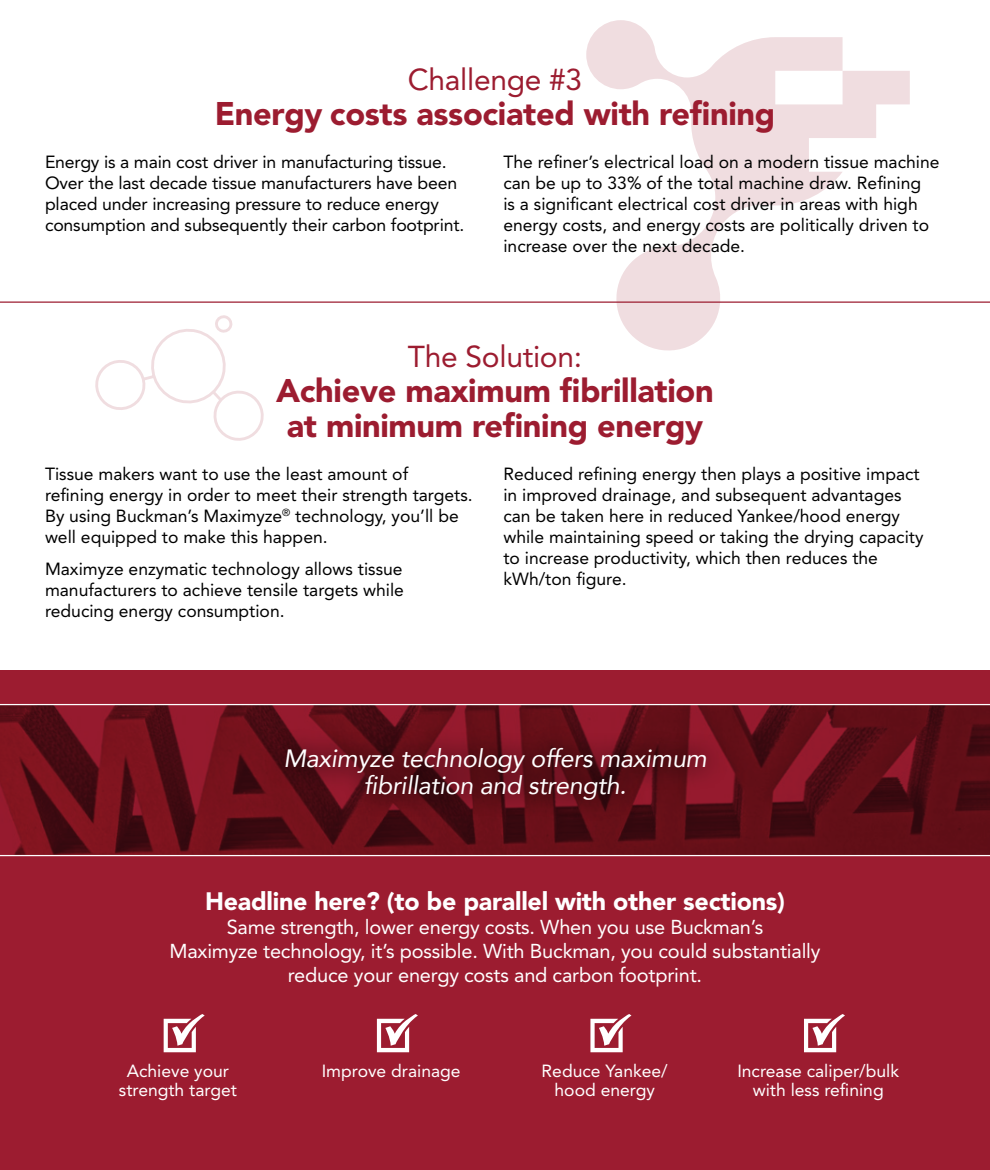
<style>
.page{position:relative;width:990px;height:1170px;background:#fff}
.page>*{position:absolute;margin:0;border:0;box-sizing:border-box;transform-origin:0 0}
.t1{font:900 32.5px/35px "Avenir";letter-spacing:-.01em;color:#9c1c30;text-align:center}
.t2{font:30px "Avenir";letter-spacing:-.01em;color:#9c1c30}
.t3{font:italic 25px/27.5px "Avenir";letter-spacing:-.01em;color:#fff;text-align:center}
.t4{font:900 25px "Avenir";letter-spacing:-.01em;color:#fff}
.t5{font:20px/24px "Avenir";letter-spacing:-.01em;color:#fff;text-align:center}
.t6{font:17.5px/21px "Avenir";color:#000}
.t7{font:17.5px/18.8px "Avenir";color:#fff;text-align:center}
</style>
<div class="page">
<div style="left:0;top:670px;width:990px;height:500px;background:#9c1c30"></div>
<img style="left:0;top:705px;width:990px;height:150px">
<svg style="left:586px;top:20px;width:324px;height:331px"></svg>
<svg style="left:95px;top:315px;width:169px;height:126px"></svg>
<hr style="left:0;top:302px;width:990px;height:1px;background:#9c1c30">
<svg style="left:164px;top:1014px;width:41px;height:38px"></svg>
<svg style="left:377px;top:1014px;width:41px;height:38px"></svg>
<svg style="left:590px;top:1014px;width:41px;height:38px"></svg>
<svg style="left:804px;top:1014px;width:41px;height:38px"></svg>
<hr style="left:0;top:704px;width:990px;height:1px;background:#fff">
<hr style="left:0;top:855px;width:990px;height:1px;background:#fff">
<div style="left:262px;top:724px;width:468px;height:99px;background:#000;opacity:.4"></div>
<h2 class="t2" style="left:408px;top:62px;width:176px">Challenge #3</h2>
<h1 class="t1" style="left:215px;top:96px;width:562px">Energy costs associated with refining</h1>
<p class="t6" style="left:45px;top:152px;width:421px">Energy is a main cost driver in manufacturing tissue.<br>Over the last decade tissue manufacturers have been placed under increasing pressure to reduce energy consumption and subsequently their carbon footprint.</p>
<p class="t6" style="left:503px;top:152px;width:438px">The refiner’s electrical load on a modern tissue machine can be up to 33% of the total machine draw. Refining<br>is a significant electrical cost driver in areas with high energy costs, and energy costs are politically driven to increase over the next decade.</p>
<h2 class="t2" style="left:408px;top:339px;width:176px">The Solution:</h2>
<h1 class="t1" style="left:276px;top:373px;width:439px">Achieve maximum fibrillation at minimum refining energy</h1>
<p class="t6" style="left:45px;top:463px;width:429px">Tissue makers want to use the least amount of<br>refining energy in order to meet their strength targets.<br>By using Buckman’s Maximyze<sup>®</sup> technology, you’ll be well equipped to make this happen.</p>
<p class="t6" style="left:45px;top:559px;width:360px;text-align:justify">Maximyze enzymatic technology allows tissue manufacturers to achieve tensile targets while reducing energy consumption.</p>
<p class="t6" style="left:503px;top:463px;width:422px">Reduced refining energy then plays a positive impact in improved drainage, and subsequent advantages can be taken here in reduced Yankee/hood energy while maintaining speed or taking the drying capacity to increase productivity, which then reduces the kWh/ton figure.</p>
<h3 class="t3" style="left:284px;top:744px;width:425px">Maximyze technology offers maximum fibrillation and strength.</h3>
<h3 class="t4" style="left:205px;top:886px;width:582px">Headline here? (to be parallel with other sections)</h3>
<p class="t5" style="left:169px;top:915px;width:653px">Same strength, lower energy costs. When you use Buckman’s<br>Maximyze technology, it’s possible. With Buckman, you could substantially reduce your energy costs and carbon footprint.</p>
<p class="t7" style="left:119px;top:1061px;width:120px">Achieve your strength target</p>
<p class="t7" style="left:322px;top:1061px;width:140px">Improve drainage</p>
<p class="t7" style="left:542px;top:1061px;width:128px">Reduce Yankee/ hood energy</p>
<p class="t7" style="left:737px;top:1061px;width:163px">Increase caliper/bulk with less refining</p>
</div>
